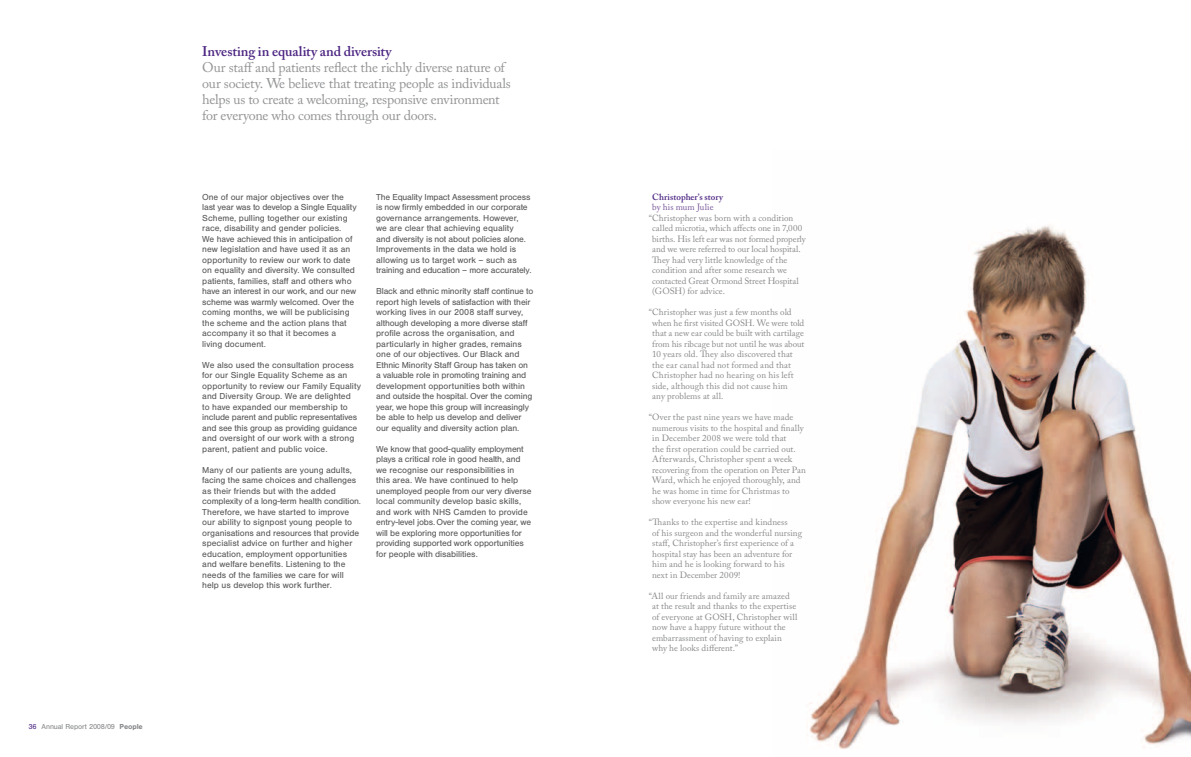
<style>
.page{position:relative;width:1191px;height:757px;background:#fff}
.page>*{position:absolute;margin:0;border:0;box-sizing:border-box;transform-origin:0 0}
.t1{font:14px/16px "Adobe Caslon Pro";letter-spacing:-.015em;color:#929395}
.t2{font:600 14px "Adobe Caslon Pro";letter-spacing:-.005em;color:#4c2582}
.t3{font:9px/10.5px "Nimbus San TOT";color:#58585a}
.t4{font:9px/10.5px "Adobe Caslon Pro";letter-spacing:.005em;color:#87888a}
.t5{font:600 9px "Adobe Caslon Pro";letter-spacing:.005em;color:#4c2582}
.t6{font:9px "Adobe Caslon Pro";letter-spacing:.005em;color:#765399}
.t7{font:7.5px "Nimbus San TOT";letter-spacing:-.02em;color:#87888a}
.s1{color:#4c2582}
.s2{font-weight:700}
</style>
<div class="page">
<img style="left:807px;top:225px;width:384px;height:524px">
<p class="t7" style="left:28px;top:722px;width:116px"><span class="s1">36</span> Annual Report 2008/09 <span class="s2">People</span></p>
<h1 class="t2" style="left:202px;top:43px;width:191px">Investing in equality and diversity</h1>
<h1 class="t1" style="left:202px;top:59px;width:310px">Our staff and patients reflect the richly diverse nature of our society. We believe that treating people as individuals helps us to create a welcoming, responsive environment for everyone who comes through our doors.</h1>
<p class="t3" style="left:202px;top:191px;width:156px">One of our major objectives over the last year was to develop a Single Equality Scheme, pulling together our existing race, disability and gender policies.<br>We have achieved this in anticipation of new legislation and have used it as an opportunity to review our work to date on equality and diversity. We consulted patients, families, staff and others who have an interest in our work, and our new scheme was warmly welcomed. Over the coming months, we will be publicising the scheme and the action plans that accompany it so that it becomes a living document.</p>
<p class="t3" style="left:202px;top:359px;width:160px">We also used the consultation process for our Single Equality Scheme as an opportunity to review our Family Equality and Diversity Group. We are delighted<br>to have expanded our membership to include parent and public representatives and see this group as providing guidance and oversight of our work with a strong parent, patient and public voice.</p>
<p class="t3" style="left:202px;top:464px;width:160px">Many of our patients are young adults, facing the same choices and challenges as their friends but with the added complexity of a long-term health condition.<br>Therefore, we have started to improve our ability to signpost young people to organisations and resources that provide specialist advice on further and higher education, employment opportunities and welfare benefits. Listening to the needs of the families we care for will help us develop this work further.</p>
<p class="t3" style="left:376px;top:192px;width:157px">The Equality Impact Assessment process is now firmly embedded in our corporate governance arrangements. However, we are clear that achieving equality<br>and diversity is not about policies alone.<br>Improvements in the data we hold is allowing us to target work – such as training and education – more accurately.</p>
<p class="t3" style="left:376px;top:286px;width:159px">Black and ethnic minority staff continue to report high levels of satisfaction with their working lives in our 2008 staff survey, although developing a more diverse staff profile across the organisation, and particularly in higher grades, remains one of our objectives. Our Black and Ethnic Minority Staff Group has taken on a valuable role in promoting training and development opportunities both within and outside the hospital. Over the coming year, we hope this group will increasingly be able to help us develop and deliver our equality and diversity action plan.</p>
<p class="t3" style="left:376px;top:444px;width:157px">We know that good-quality employment plays a critical role in good health, and we recognise our responsibilities in<br>this area. We have continued to help unemployed people from our very diverse local community develop basic skills, and work with NHS Camden to provide entry-level jobs. Over the coming year, we will be exploring more opportunities for providing supported work opportunities for people with disabilities.</p>
<p class="t5" style="left:652px;top:191px;width:72px">Christopher’s story</p>
<p class="t6" style="left:652px;top:202px;width:63px">by his mum Julie</p>
<p class="t4" style="left:652px;top:212px;width:155px;text-indent:-3px">“Christopher was born with a condition called microtia, which affects one in 7,000 births. His left ear was not formed properly and we were referred to our local hospital.<br>They had very little knowledge of the condition and after some research we contacted Great Ormond Street Hospital (GOSH) for advice.</p>
<p class="t4" style="left:652px;top:307px;width:154px;text-indent:-3px">“Christopher was just a few months old when he first visited GOSH. We were told that a new ear could be built with cartilage from his ribcage but not until he was about 10 years old. They also discovered that the ear canal had not formed and that Christopher had no hearing on his left side, although this did not cause him<br>any problems at all.</p>
<p class="t4" style="left:652px;top:412px;width:155px;text-indent:-3px">“Over the past nine years we have made numerous visits to the hospital and finally in December 2008 we were told that<br>the first operation could be carried out.<br>Afterwards, Christopher spent a week recovering from the operation on Peter Pan Ward, which he enjoyed thoroughly, and he was home in time for Christmas to show everyone his new ear!</p>
<p class="t4" style="left:652px;top:517px;width:151px;text-indent:-3px">“Thanks to the expertise and kindness<br>of his surgeon and the wonderful nursing staff, Christopher’s first experience of a hospital stay has been an adventure for him and he is looking forward to his next in December 2009!</p>
<p class="t4" style="left:652px;top:590px;width:147px;text-indent:-3px">“All our friends and family are amazed at the result and thanks to the expertise of everyone at GOSH, Christopher will now have a happy future without the embarrassment of having to explain why he looks different.”</p>
</div>
